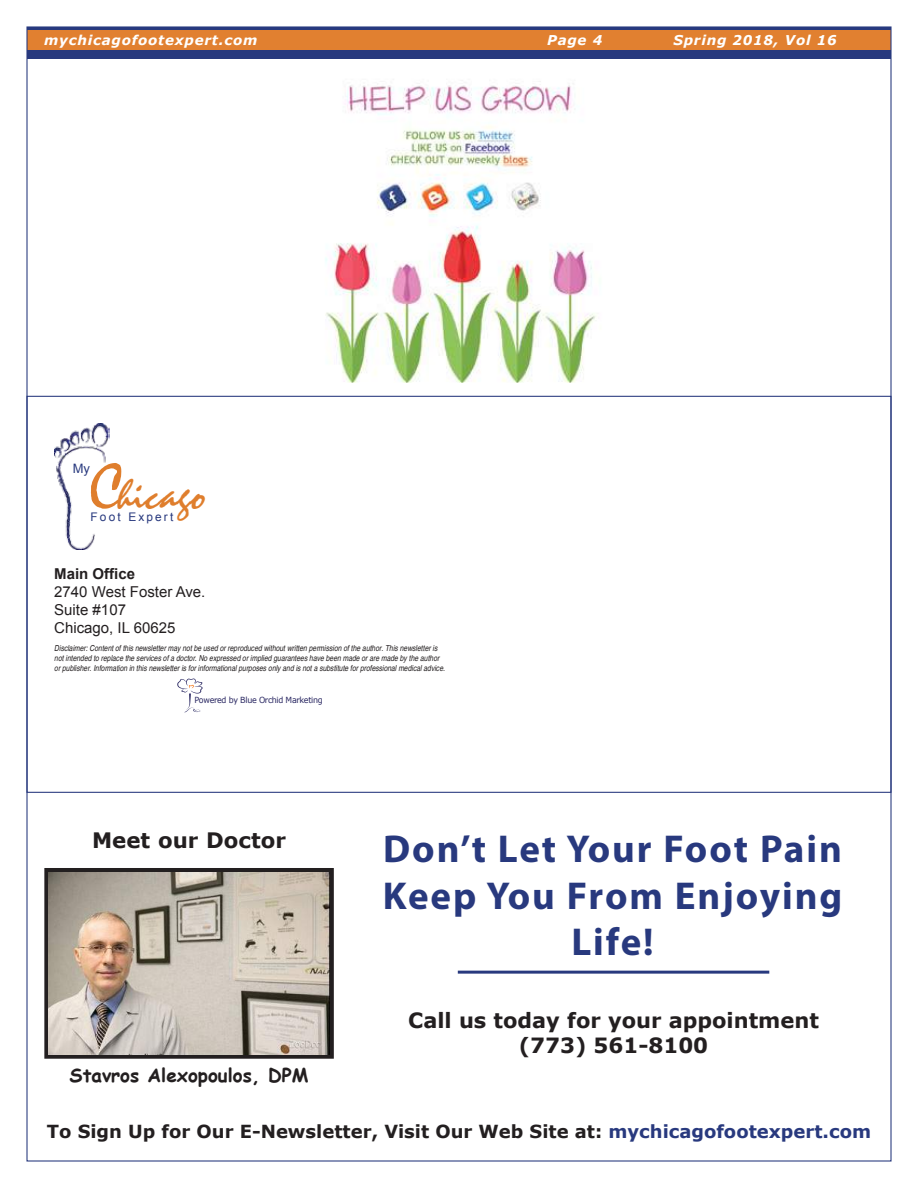
<style>
.page{position:relative;width:918px;height:1188px;background:#fff}
.page>*{position:absolute;margin:0;border:0;box-sizing:border-box;transform-origin:0 0}
.t1{font:64.65px "Aeolus";color:#df7e2d}
.t2{font:42.15px "Aeolus";color:#df7e2d}
.t3{font:700 39px/46.8px "Myriad Pro";letter-spacing:.05em;color:#28397e;text-align:center}
.t4{font:700 21.3px "Verdana";color:#231f20}
.t5{font:700 21px/25.2px "Verdana";color:#231f20;text-align:center}
.t6{font:700 18.9px "Comic Sans MS";color:#231f20}
.t7{font:700 18px "Verdana";color:#231f20}
.t8{font:15px/18px "Arial";color:#231f20}
.t9{font:700 15px "Arial";color:#231f20}
.t10{font:italic 700 13.5px "Verdana";letter-spacing:.055em;color:#fff}
.t11{font:12.9px "Arial";color:#28397e}
.t12{font:11.85px "Arial";letter-spacing:.18em;color:#28397e}
.t13{font:8.4px "Verdana";letter-spacing:-.04em;color:#282661;scale:.95 1}
.t14{font:italic condensed 8.25px/9.9px "Helvetica";color:#231f20}
.s1{color:#28397e}
</style>
<div class="page">
<div style="left:27px;top:50px;width:864px;height:8px;background:#28397e"></div>
<div style="left:27px;top:29px;width:864px;height:21px;background:#e18030"></div>
<hr style="left:27px;top:27px;width:864px;height:2px;background:#28397e">
<img style="left:55px;top:423px;width:55px;height:127px">
<div style="left:44px;top:868px;width:290px;height:191px;border:8px solid #231f20"></div>
<img style="left:48px;top:872px;width:282px;height:183px">
<hr style="left:459px;top:971px;width:309px;height:3px;background:#28397e">
<svg style="left:177px;top:679px;width:26px;height:33px"></svg>
<img style="left:325px;top:81px;width:271px;height:301px">
<h3 class="t10" style="left:44px;top:31px;width:215px">mychicagofootexpert.com</h3>
<h3 class="t10" style="left:547px;top:31px;width:57px">Page 4</h3>
<h3 class="t10" style="left:673px;top:31px;width:165px">Spring 2018, Vol 16</h3>
<h3 class="t11" style="left:73px;top:460px;width:19px">My</h3>
<h1 class="t1" style="left:88px;top:449px;width:36px">C</h1>
<h3 class="t12" style="left:91px;top:509px;width:84px">Foot Expert</h3>
<h2 class="t2" style="left:116px;top:470px;width:91px">hicago</h2>
<h3 class="t9" style="left:54px;top:563px;width:82px">Main Office</h3>
<h3 class="t8" style="left:54px;top:583px;width:153px">2740 West Foster Ave.<br>Suite #107<br>Chicago, IL 60625</h3>
<p class="t14" style="left:54px;top:643px;width:392px">Disclaimer: Content of this newsletter may not be used or reproduced without written permission of the author. This newsletter is not intended to replace the services of a doctor. No expressed or implied guarantees have been made or are made by the author or publisher. Information in this newsletter is for informational purposes only and is not a substitute for professional medical advice.</p>
<p class="t13" style="left:195px;top:695px;width:136px">Powered by Blue Orchid Marketing</p>
<h3 class="t4" style="left:92px;top:825px;width:196px">Meet our Doctor</h3>
<h3 class="t3" style="left:383px;top:824px;width:461px">Don’t Let Your Foot Pain<br>Keep You From Enjoying<br>Life!</h3>
<h3 class="t5" style="left:408px;top:1008px;width:412px">Call us today for your appointment (773) 561-8100</h3>
<h3 class="t6" style="left:70px;top:1061px;width:240px">Stavros Alexopoulos, DPM</h3>
<h3 class="t7" style="left:47px;top:1119px;width:826px">To Sign Up for Our E-Newsletter, Visit Our Web Site at: <span class="s1">mychicagofootexpert.com</span></h3>
</div>
